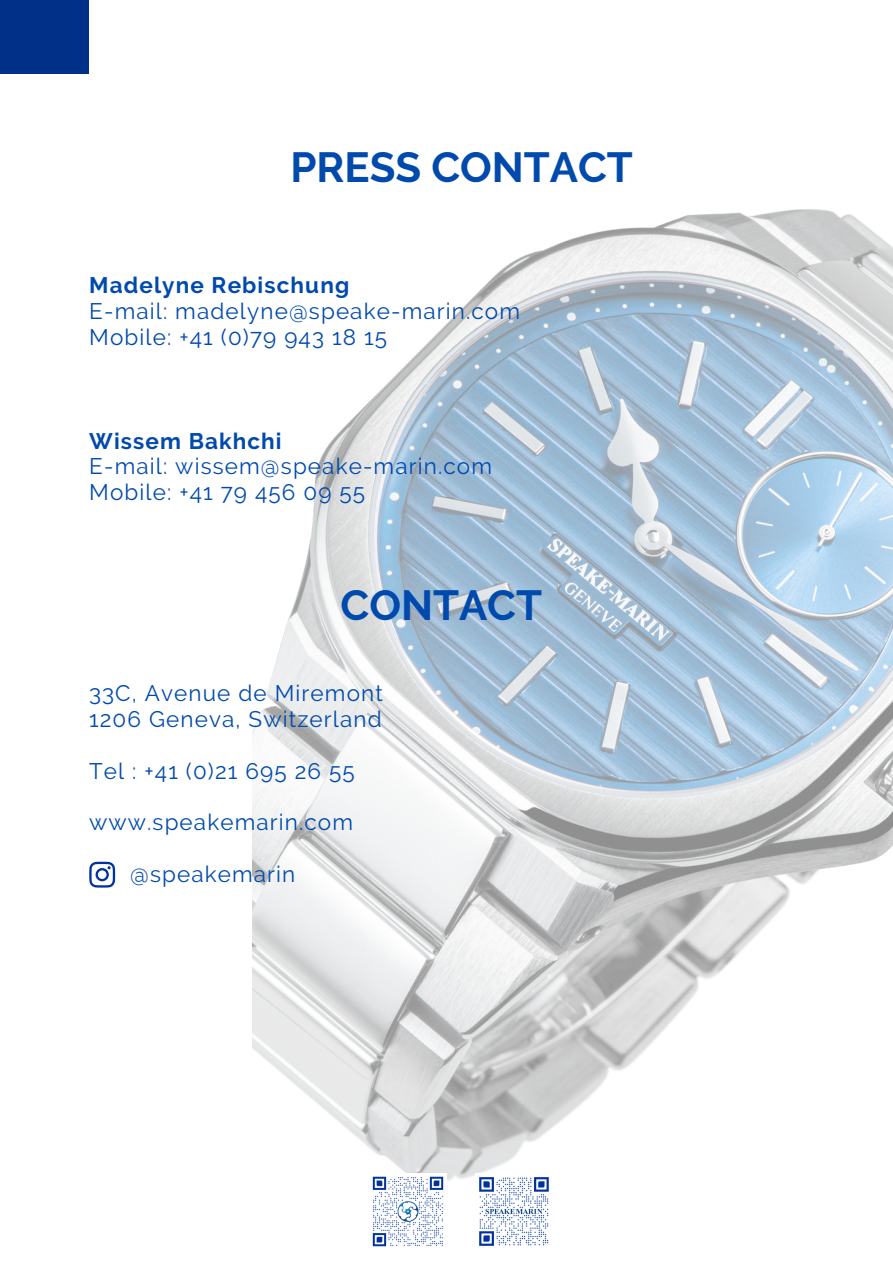
<style>
.page{position:relative;width:893px;height:1264px;background:#fff}
.page>*{position:absolute;margin:0;border:0;box-sizing:border-box;transform-origin:0 0}
.t1{font:700 42px "Raleway";color:#004aad}
.t2{font:22.5px "Raleway";letter-spacing:.05em;color:#004aad}
.t3{font:700 22.5px "Raleway";letter-spacing:.05em;color:#004aad}
</style>
<div class="page">
<div style="left:0;top:0;width:89px;height:73px;background:#003087"></div>
<img style="left:252px;top:209px;width:640px;height:972px">
<img style="left:370px;top:1173px;width:76px;height:74px">
<svg style="left:89px;top:861px;width:26px;height:26px"></svg>
<img style="left:476px;top:1173px;width:76px;height:73px">
<p class="t1" style="left:290px;top:142px;width:344px">PRESS CONTACT</p>
<p class="t3" style="left:89px;top:272px;width:261px">Madelyne Rebischung</p>
<p class="t2" style="left:89px;top:298px;width:432px">E-mail: madelyne@speake-marin.com</p>
<p class="t2" style="left:89px;top:324px;width:299px">Mobile: +41 (0)79 943 18 15</p>
<p class="t3" style="left:89px;top:427px;width:194px">Wissem Bakhchi</p>
<p class="t2" style="left:89px;top:453px;width:404px">E-mail: wissem@speake-marin.com</p>
<p class="t2" style="left:89px;top:479px;width:277px">Mobile: +41 79 456 09 55</p>
<p class="t1" style="left:340px;top:580px;width:203px">CONTACT</p>
<p class="t2" style="left:89px;top:679px;width:295px">33C, Avenue de Miremont</p>
<p class="t2" style="left:89px;top:705px;width:294px">1206 Geneva, Switzerland</p>
<p class="t2" style="left:89px;top:757px;width:267px">Tel : +41 (0)21 695 26 55</p>
<p class="t2" style="left:89px;top:809px;width:265px">www.speakemarin.com</p>
<p class="t2" style="left:130px;top:860px;width:167px">@speakemarin</p>
</div>
